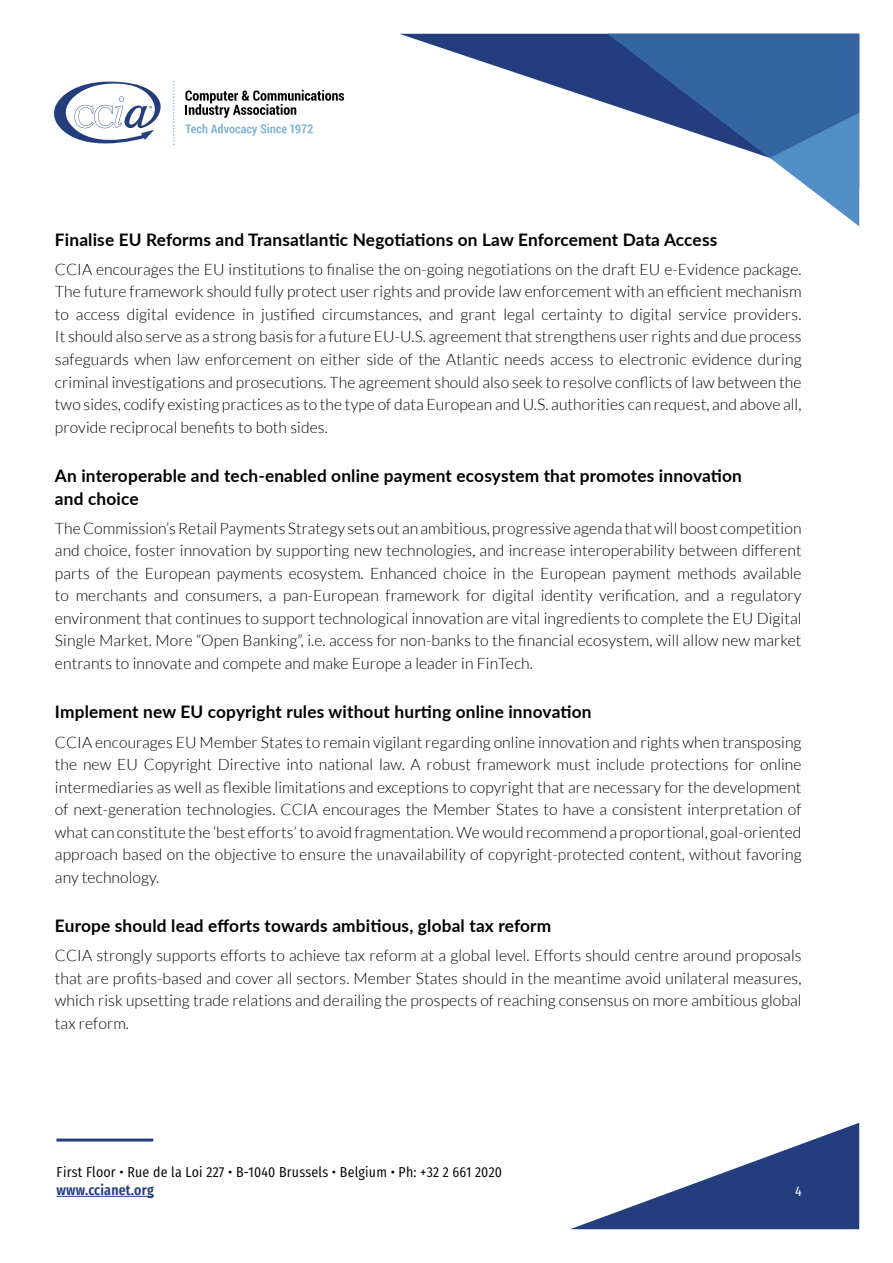
<style>
.page{position:relative;width:893px;height:1263px;background:#fff}
.page>*{position:absolute;margin:0;border:0;box-sizing:border-box;transform-origin:0 0}
.Body_Header_1{font:700 17.25px/22.5px "Lato";letter-spacing:.01em;color:#000}
.New_Body{font:300 15.75px/22.5px "Lato";letter-spacing:.005em;color:#000;text-align:justify}
.Footer_Final{font:14.4px/18px "Fira Sans Condensed";letter-spacing:.015em;color:#000}
.Footer_Final-2{font:14.4px "Fira Sans Condensed";color:#fff}
.s1{font-weight:600;color:#233d7d}
</style>
<div class="page">
<svg style="left:54px;top:82px;width:107px;height:61px"></svg>
<svg style="left:173px;top:81px;width:2px;height:64px"></svg>
<svg style="left:185px;top:90px;width:159px;height:28px"></svg>
<svg style="left:185px;top:124px;width:128px;height:12px"></svg>
<svg style="left:571px;top:1123px;width:288px;height:106px"></svg>
<svg style="left:400px;top:34px;width:208px;height:70px"></svg>
<svg style="left:770px;top:158px;width:89px;height:68px"></svg>
<svg style="left:608px;top:34px;width:251px;height:124px;background:#4f75aa"></svg>
<hr style="left:56px;top:1138px;width:97px;height:3px;background:#233d7d">
<hr style="left:56px;top:1196px;width:98px;height:1px;background:#233d7d">
<p class="Body_Header_1" style="left:55px;top:227px;width:664px">Finalise EU Reforms and Transatlantic Negotiations on Law Enforcement Data Access</p>
<p class="New_Body" style="left:55px;top:258px;width:748px">CCIA encourages the EU institutions to finalise the on-going negotiations on the draft EU e-Evidence package.<br>The future framework should fully protect user rights and provide law enforcement with an efficient mechanism to access digital evidence in justified circumstances, and grant legal certainty to digital service providers.<br>It should also serve as a strong basis for a future EU-U.S. agreement that strengthens user rights and due process safeguards when law enforcement on either side of the Atlantic needs access to electronic evidence during criminal investigations and prosecutions. The agreement should also seek to resolve conflicts of law between the two sides, codify existing practices as to the type of data European and U.S. authorities can request, and above all, provide reciprocal benefits to both sides.</p>
<p class="Body_Header_1" style="left:55px;top:464px;width:688px">An interoperable and tech-enabled online payment ecosystem that promotes innovation and choice</p>
<p class="New_Body" style="left:55px;top:517px;width:748px">The Commission’s Retail Payments Strategy sets out an ambitious, progressive agenda that will boost competition and choice, foster innovation by supporting new technologies, and increase interoperability between different parts of the European payments ecosystem. Enhanced choice in the European payment methods available to merchants and consumers, a pan-European framework for digital identity verification, and a regulatory environment that continues to support technological innovation are vital ingredients to complete the EU Digital Single Market. More “Open Banking”, i.e. access for non-banks to the financial ecosystem, will allow new market entrants to innovate and compete and make Europe a leader in FinTech.</p>
<p class="Body_Header_1" style="left:55px;top:700px;width:538px">Implement new EU copyright rules without hurting online innovation</p>
<p class="New_Body" style="left:55px;top:731px;width:748px">CCIA encourages EU Member States to remain vigilant regarding online innovation and rights when transposing the new EU Copyright Directive into national law. A robust framework must include protections for online intermediaries as well as flexible limitations and exceptions to copyright that are necessary for the development of next-generation technologies. CCIA encourages the Member States to have a consistent interpretation of what can constitute the ‘best efforts’ to avoid fragmentation. We would recommend a proportional, goal-oriented approach based on the objective to ensure the unavailability of copyright-protected content, without favoring any technology.</p>
<p class="Body_Header_1" style="left:55px;top:914px;width:498px">Europe should lead efforts towards ambitious, global tax reform</p>
<p class="New_Body" style="left:55px;top:944px;width:748px">CCIA strongly supports efforts to achieve tax reform at a global level. Efforts should centre around proposals that are profits-based and cover all sectors. Member States should in the meantime avoid unilateral measures, which risk upsetting trade relations and derailing the prospects of reaching consensus on more ambitious global tax reform.</p>
<p class="Footer_Final" style="left:56px;top:1161px;width:447px">First Floor • Rue de la Loi 227 • B-1040 Brussels • Belgium • Ph: +32 2 661 2020 <span class="s1">www.ccianet.org</span></p>
<p class="Footer_Final-2" style="left:795px;top:1177px;width:8px">4</p>
</div>
